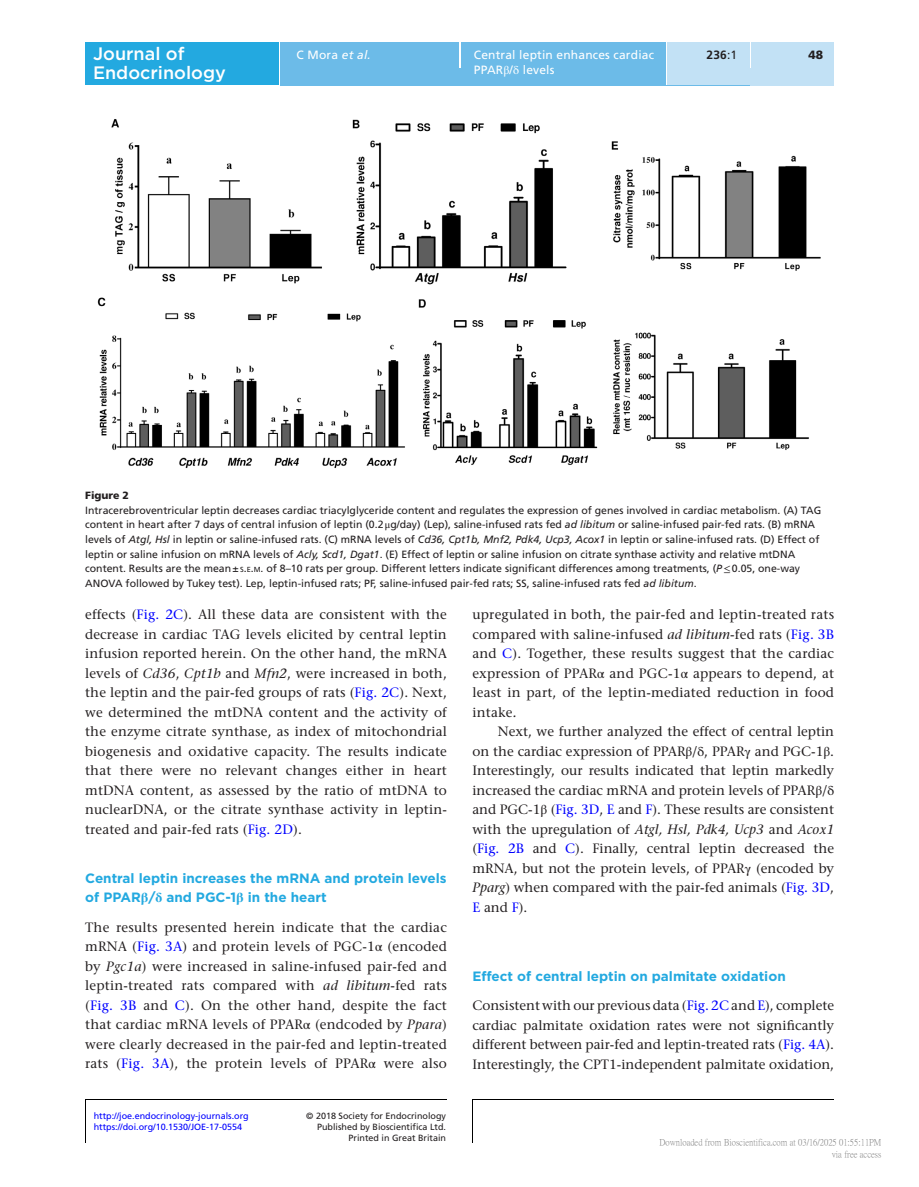
<style>
.page{position:relative;width:919px;height:1187px;background:#fff}
.page>*{position:absolute;margin:0;border:0;box-sizing:border-box;transform-origin:0 0}
.t1{font:500 18px "Gotham";color:#fff}
.TXT{font:500 13.5px/19.5px "Stone Serif Std";letter-spacing:.01em;color:#231f20;text-align:justify}
.TXI{font:500 13.5px/19.5px "Stone Serif Std";color:#231f20;text-align:justify}
.t2{font:700 13.5px/19.5px "Gotham";color:#23a9e0}
.t3{font:12px "Frutiger LT Std";letter-spacing:.015em;color:#fff}
.t4{font:700 12px "Frutiger LT Std";color:#231f20}
.t5{font:900 12px "Frutiger LT Std";color:#231f20}
.FC{font:10.5px/14.7px "Frutiger LT Std";color:#231f20}
.FC-2{font:900 10.5px "Frutiger LT Std";color:#231f20}
.t6{font:9px/10.8px "Frutiger LT Std";color:#231f20;text-align:right}
.t7{font:9px "Frutiger LT Std";color:#00f}
.t8{font:9px/12px "P Ming Li U";color:rgb(0 0 0/.5);text-align:right}
.s1{font-style:italic}
.s2{font-weight:400}
.s3{font-family:"STIX General"}
.s4{font-size:7.35px}
.s5{font-style:inherit}
.s6{color:#00f}
.s7{font-family:"STIX General";font-weight:400}
</style>
<div class="page">
<hr style="left:472px;top:1099px;width:1px;height:43px;background:#000">
<hr style="left:472px;top:1099px;width:362px;height:1px;background:#000">
<hr style="left:85px;top:1099px;width:1px;height:43px;background:#000">
<hr style="left:85px;top:1099px;width:362px;height:1px;background:#000">
<div style="left:85px;top:43px;width:194px;height:42px;background:#23a9e0"></div>
<div style="left:280px;top:51px;width:554px;height:34px;background:#6cbbe8"></div>
<div style="left:280px;top:43px;width:179px;height:8px;background:#6cbbe8"></div>
<hr style="left:459px;top:43px;width:2px;height:25px;background:#fff">
<div style="left:461px;top:43px;width:205px;height:42px;background:#6cbbe8"></div>
<hr style="left:666px;top:43px;width:1px;height:42px;background:#fff">
<div style="left:667px;top:43px;width:83px;height:42px;background:#c2e1f5"></div>
<div style="left:750px;top:68px;width:84px;height:17px;background:#c2e1f5"></div>
<svg style="left:750px;top:51px;width:1px;height:17px"></svg>
<div style="left:751px;top:43px;width:83px;height:25px;background:#c2e1f5"></div>
<img style="left:98px;top:119px;width:723px;height:349px">
<h1 class="t1" style="left:93px;top:41px;width:93px">Journal of</h1>
<p class="t3" style="left:296px;top:48px;width:76px">C Mora <span class="s1">et al.</span></p>
<p class="t4" style="left:706px;top:48px;width:32px">236<span class="s2">:1</span></p>
<h1 class="t1" style="left:93px;top:61px;width:134px">Endocrinology</h1>
<p class="t3" style="left:474px;top:48px;width:182px">Central leptin enhances cardiac</p>
<p class="t5" style="left:808px;top:48px;width:16px">48</p>
<p class="t3" style="left:474px;top:63px;width:82px">PPAR<span class="s3">β</span>/<span class="s3">δ</span> levels</p>
<p class="FC-2" style="left:85px;top:489px;width:45px">Figure 2</p>
<p class="FC" style="left:85px;top:502px;width:737px">Intracerebroventricular leptin decreases cardiac triacylglyceride content and regulates the expression of genes involved in cardiac metabolism. (A) TAG content in heart after 7 days of central infusion of leptin (0.2<span class="s3">μ</span>g/day) (Lep), saline-infused rats fed <span class="s1">ad libitum</span> or saline-infused pair-fed rats. (B) mRNA levels of <span class="s1">Atgl, Hsl</span> in leptin or saline-infused rats. (C) mRNA levels of <span class="s1">Cd36, Cpt1b, Mnf2, Pdk4, Ucp3, Acox1</span> in leptin or saline-infused rats. (D) Effect of leptin or saline infusion on mRNA levels of <span class="s1">Acly, Scd1, Dgat1</span>. (E) Effect of leptin or saline infusion on citrate synthase activity and relative mtDNA content. Results are the mean± <span class="s4">S</span><span class="s5">.</span><span class="s4">E</span><span class="s5">.</span><span class="s4">M</span><span class="s5">.</span> of 8–10 rats per group. Different letters indicate significant differences among treatments, (<span class="s1">P</span><span class="s3">≤</span>0.05, one-way ANOVA followed by Tukey test). Lep, leptin-infused rats; PF, saline-infused pair-fed rats; SS, saline-infused rats fed <span class="s1">ad libitum</span>.</p>
<p class="TXT" style="left:85px;top:605px;width:363px">effects (<span class="s6">Fig. 2C</span>). All these data are consistent with the decrease in cardiac TAG levels elicited by central leptin infusion reported herein. On the other hand, the mRNA levels of <span class="s1">Cd36</span>, <span class="s1">Cpt1b</span> and <span class="s1">Mfn2</span>, were increased in both, the leptin and the pair-fed groups of rats (<span class="s6">Fig. 2C</span>). Next, we determined the mtDNA content and the activity of the enzyme citrate synthase, as index of mitochondrial biogenesis and oxidative capacity. The results indicate that there were no relevant changes either in heart mtDNA content, as assessed by the ratio of mtDNA to nuclearDNA, or the citrate synthase activity in leptin&shy;treated and pair-fed rats (<span class="s6">Fig. 2D</span>).</p>
<h2 class="t2" style="left:85px;top:868px;width:363px">Central leptin increases the mRNA and protein levels of PPAR<span class="s3">β</span>/<span class="s3">δ</span> and PGC-1<span class="s3">β</span> in the heart</h2>
<p class="TXT" style="left:85px;top:917px;width:363px">The results presented herein indicate that the cardiac mRNA (<span class="s6">Fig. 3A</span>) and protein levels of PGC-1<span class="s7">α</span> (encoded by <span class="s1">Pgc1a</span>) were increased in saline-infused pair-fed and leptin-treated rats compared with <span class="s1">ad libitum</span>-fed rats (<span class="s6">Fig. 3B</span> and <span class="s6">C</span>). On the other hand, despite the fact that cardiac mRNA levels of PPAR<span class="s7">α</span> (endcoded by <span class="s1">Ppara</span>) were clearly decreased in the pair-fed and leptin-treated rats (<span class="s6">Fig. 3A</span>), the protein levels of PPAR<span class="s7">α</span> were also</p>
<p class="t7" style="left:94px;top:1110px;width:157px">http://joe.endocrinology-journals.org</p>
<p class="t6" style="left:306px;top:1110px;width:141px">© 2018 Society for Endocrinology<br>Published by Bioscientifica Ltd.<br>Printed in Great Britain</p>
<p class="t7" style="left:94px;top:1121px;width:150px">https://doi.org/10.1530/JOE-17-0554</p>
<p class="TXT" style="left:472px;top:605px;width:363px">upregulated in both, the pair-fed and leptin-treated rats compared with saline-infused <span class="s1">ad libitum</span>-fed rats (<span class="s6">Fig. 3B </span>and <span class="s6">C</span>). Together, these results suggest that the cardiac expression of PPAR<span class="s7">α</span> and PGC-1<span class="s7">α</span> appears to depend, at least in part, of the leptin-mediated reduction in food intake<span class="s1">.</span></p>
<p class="TXI" style="left:472px;top:722px;width:363px;text-indent:26px">Next, we further analyzed the effect of central leptin on the cardiac expression of PPAR<span class="s7">β</span>/<span class="s7">δ</span>, PPAR<span class="s7">γ</span> and PGC-1<span class="s7">β</span>.<br>Interestingly, our results indicated that leptin markedly increased the cardiac mRNA and protein levels of PPAR<span class="s7">β</span>/<span class="s7">δ </span>and PGC-1<span class="s7">β</span> (<span class="s6">Fig. 3D</span>, <span class="s6">E</span> and <span class="s6">F</span>). These results are consistent with the upregulation of <span class="s1">Atgl, Hsl, Pdk4, Ucp3</span> and <span class="s1">Acox1 </span>(<span class="s6">Fig. 2B</span> and <span class="s6">C</span>). Finally, central leptin decreased the mRNA, but not the protein levels, of PPAR<span class="s7">γ</span> (encoded by <span class="s1">Pparg</span>) when compared with the pair-fed animals (<span class="s6">Fig. 3D</span>, <span class="s6">E</span> and <span class="s6">F</span>).</p>
<h2 class="t2" style="left:472px;top:966px;width:315px">Effect of central leptin on palmitate oxidation</h2>
<p class="TXT" style="left:472px;top:995px;width:363px">Consistent with our previous data (<span class="s6">Fig. 2C</span> and <span class="s6">E</span>), complete cardiac palmitate oxidation rates were not significantly different between pair-fed and leptin-treated rats (<span class="s6">Fig. 4A</span>).<br>Interestingly, the CPT1-independent palmitate oxidation,</p>
<p class="t8" style="left:659px;top:1136px;width:223px">Downloaded from Bioscientifica.com at 03/16/2025 01:55:11PM via free access</p>
</div>
